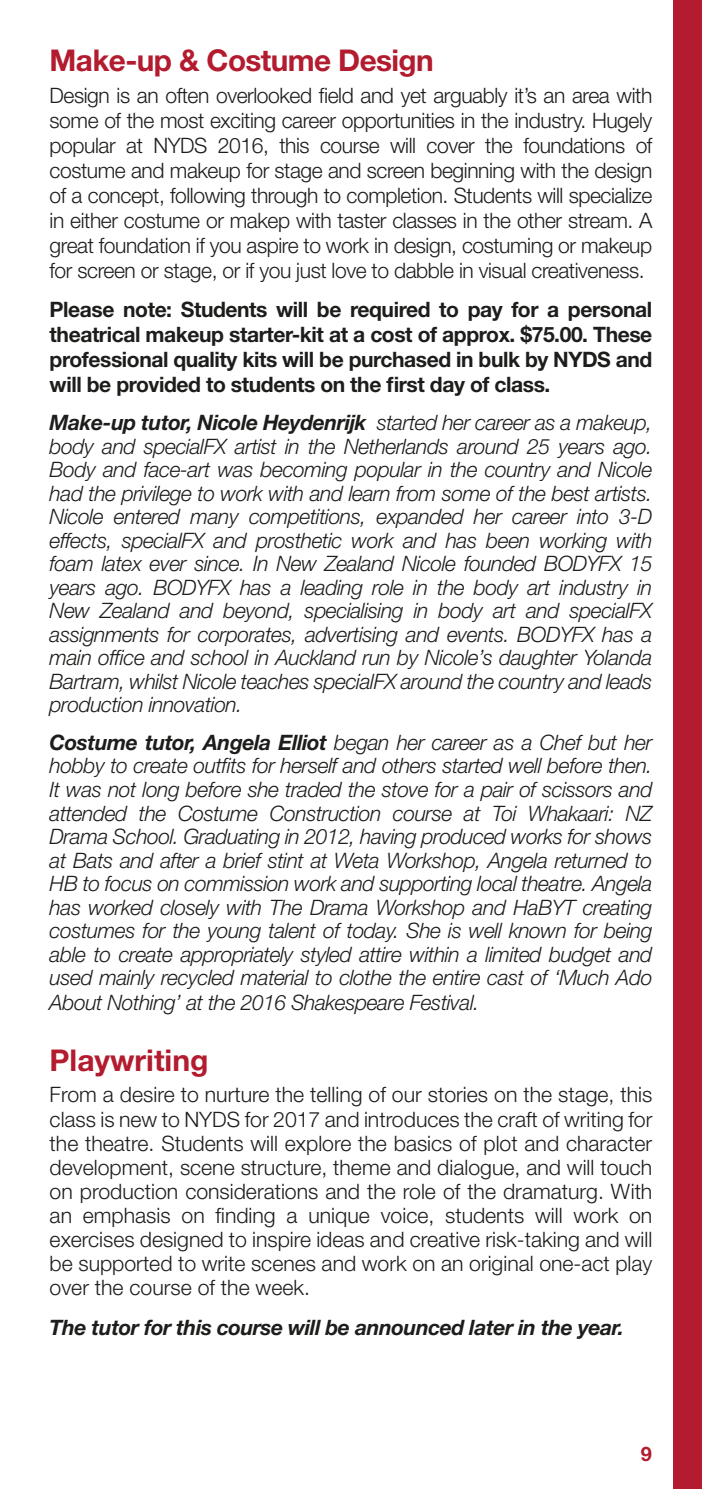
<style>
.page{position:relative;width:702px;height:1489px;background:#fff}
.page>*{position:absolute;margin:0;border:0;box-sizing:border-box;transform-origin:0 0}
.t1{font:700 30px "Helvetica Neue LT Std";letter-spacing:-.02em;color:#b31b2f}
.t2{font:700 30px "Helvetica Neue LT Std";color:#b31b2f}
.t3{font:italic 300 21.25px/23.5px "Helvetica Neue LT Std";letter-spacing:-.02em;color:#1d1d1b;text-align:justify}
.t4{font:300 21.25px/24px "Helvetica Neue LT Std";letter-spacing:-.01em;color:#1d1d1b;text-align:justify}
.t5{font:700 21.25px/25px "Helvetica Neue LT Std";letter-spacing:-.02em;color:#1d1d1b;text-align:justify}
.t6{font:italic 700 21.25px "Helvetica Neue LT Std";letter-spacing:-.02em;color:#1d1d1b}
.t7{font:700 20px "Helvetica Neue LT Std";color:#b31b2f}
.s1{font-weight:700}
</style>
<div class="page">
<div style="left:673px;top:0;width:29px;height:1488px;background:#b31b2f"></div>
<h1 class="t1" style="left:50px;top:42px;width:385px">Make-up &amp; Costume Design</h1>
<p class="t4" style="left:50px;top:83px;width:604px;line-height:25px">Design is an often overlooked field and yet arguably it’s an area with some of the most exciting career opportunities in the industry. Hugely popular at NYDS 2016, this course will cover the foundations of costume and makeup for stage and screen beginning with the design of a concept, following through to completion. Students will specialize in either costume or makep with taster classes in the other stream. A great foundation if you aspire to work in design, costuming or makeup for screen or stage, or if you just love to dabble in visual creativeness.</p>
<p class="t5" style="left:50px;top:297px;width:604px">Please note: Students will be required to pay for a personal theatrical makeup starter-kit at a cost of approx. $75.00. These professional quality kits will be purchased in bulk by NYDS and will be provided to students on the first day of class.</p>
<p class="t3" style="left:50px;top:410px;width:604px"><span class="s1">Make-up tutor, Nicole Heydenrijk</span> started her career as a makeup, body and specialFX artist in the Netherlands around 25 years ago.<br>Body and face-art was becoming popular in the country and Nicole had the privilege to work with and learn from some of the best artists.<br>Nicole entered many competitions, expanded her career into 3-D effects, specialFX and prosthetic work and has been working with foam latex ever since. In New Zealand Nicole founded BODYFX 15 years ago. BODYFX has a leading role in the body art industry in New Zealand and beyond, specialising in body art and specialFX assignments for corporates, advertising and events. BODYFX has a main office and school in Auckland run by Nicole’s daughter Yolanda Bartram, whilst Nicole teaches specialFX around the country and leads production innovation.</p>
<p class="t3" style="left:50px;top:730px;width:604px"><span class="s1">Costume tutor, Angela Elliot</span> began her career as a Chef but her hobby to create outfits for herself and others started well before then.<br>It was not long before she traded the stove for a pair of scissors and attended the Costume Construction course at Toi Whakaari: NZ Drama School. Graduating in 2012, having produced works for shows at Bats and after a brief stint at Weta Workshop, Angela returned to HB to focus on commission work and supporting local theatre. Angela has worked closely with The Drama Workshop and HaBYT creating costumes for the young talent of today. She is well known for being able to create appropriately styled attire within a limited budget and used mainly recycled material to clothe the entire cast of ‘Much Ado About Nothing’ at the 2016 Shakespeare Festival.</p>
<h1 class="t2" style="left:50px;top:1041px;width:160px">Playwriting</h1>
<p class="t4" style="left:50px;top:1082px;width:604px">From a desire to nurture the telling of our stories on the stage, this class is new to NYDS for 2017 and introduces the craft of writing for the theatre. Students will explore the basics of plot and character development, scene structure, theme and dialogue, and will touch on production considerations and the role of the dramaturg. With an emphasis on finding a unique voice, students will work on exercises designed to inspire ideas and creative risk-taking and will be supported to write scenes and work on an original one-act play over the course of the week.</p>
<p class="t6" style="left:50px;top:1313px;width:575px">The tutor for this course will be announced later in the year.</p>
<p class="t7" style="left:640px;top:1440px;width:13px">9</p>
</div>
